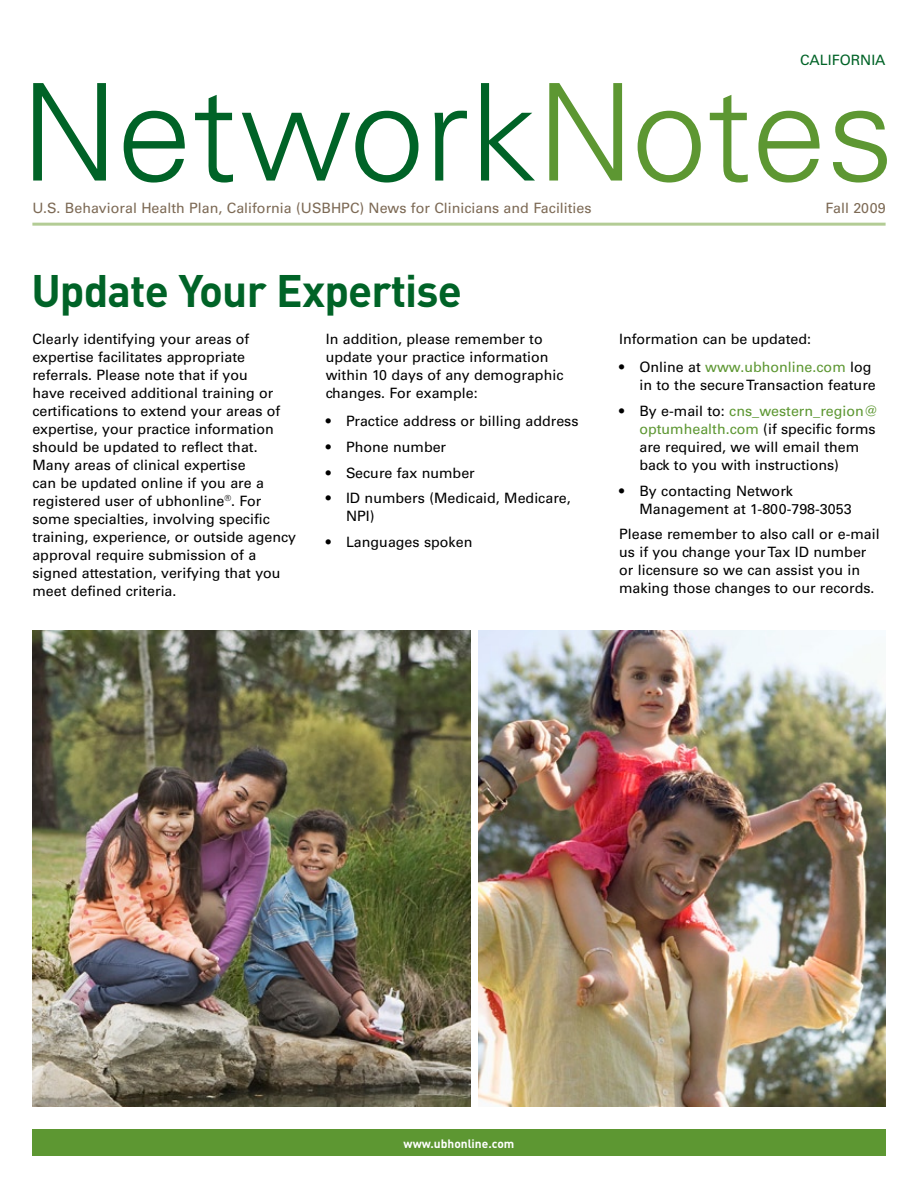
<style>
.page{position:relative;width:918px;height:1188px;background:#fff}
.page>*{position:absolute;margin:0;border:0;box-sizing:border-box;transform-origin:0 0}
.t1{font:300 135px "Univers";color:#006327}
.t2{font:700 45px "DIN";letter-spacing:-.02em;color:#006327}
.t3{font:14.25px/18px "Univers";color:#000}
.t4{font:14.25px "Univers";color:#7d6a55}
.t5{font:14.25px "Univers";color:#006327}
.t6{font:700 12px "DIN";color:#fff}
.s1{color:#5d9732}
</style>
<div class="page">
<div style="left:32px;top:1129px;width:854px;height:27px;background:#5d9732"></div>
<hr style="left:32px;top:223px;width:854px;height:3px;background:#b3cc95">
<img style="left:478px;top:630px;width:408px;height:477px">
<img style="left:32px;top:630px;width:439px;height:477px">
<p class="t5" style="left:800px;top:51px;width:87px">CALIFORNIA</p>
<h1 class="t1" style="left:21px;top:51px;width:875px">Network<span class="s1">Notes</span></h1>
<p class="t4" style="left:32px;top:200px;width:561px">U.S. Behavioral Health Plan, California (USBHPC) News for Clinicians and Facilities</p>
<p class="t4" style="left:825px;top:200px;width:62px">Fall 2009</p>
<h2 class="t2" style="left:31px;top:262px;width:432px">Update Your Expertise</h2>
<p class="t3" style="left:32px;top:330px;width:265px">Clearly identifying your areas of expertise facilitates appropriate referrals. Please note that if you<br>have received additional training or certifications to extend your areas of expertise, your practice information should be updated to reflect that.<br>Many areas of clinical expertise<br>can be updated online if you are a registered user of ubhonline<sup>®</sup>. For some specialties, involving specific training, experience, or outside agency approval require submission of a signed attestation, verifying that you meet defined criteria.</p>
<p class="t3" style="left:326px;top:330px;width:239px">In addition, please remember to update your practice information within 10 days of any demographic changes. For example:</p>
<p class="t3" style="left:326px;top:413px;width:254px">• Practice address or billing address</p>
<p class="t3" style="left:326px;top:438px;width:122px">• Phone number</p>
<p class="t3" style="left:326px;top:464px;width:151px">• Secure fax number</p>
<p class="t3" style="left:346px;top:489px;width:226px;text-indent:-20px">• ID numbers (Medicaid, Medicare,<br>NPI)</p>
<p class="t3" style="left:326px;top:533px;width:148px">• Languages spoken</p>
<p class="t3" style="left:619px;top:330px;width:194px">Information can be updated:</p>
<p class="t3" style="left:639px;top:359px;width:238px;text-indent:-20px">• Online at <span class="s1">www.ubhonline.com</span> log in to the secure Transaction feature</p>
<p class="t3" style="left:639px;top:402px;width:240px;text-indent:-20px">• By e-mail to: <span class="s1">cns_western_region@ optumhealth.com</span> (if specific forms are required, we will email them back to you with instructions)</p>
<p class="t3" style="left:639px;top:482px;width:214px;text-indent:-20px">• By contacting Network<br>Management at 1-800-798-3053</p>
<p class="t3" style="left:619px;top:525px;width:262px">Please remember to also call or e-mail us if you change your Tax ID number or licensure so we can assist you in making those changes to our records.</p>
<p class="t6" style="left:404px;top:1136px;width:112px">www.ubhonline.com</p>
</div>
